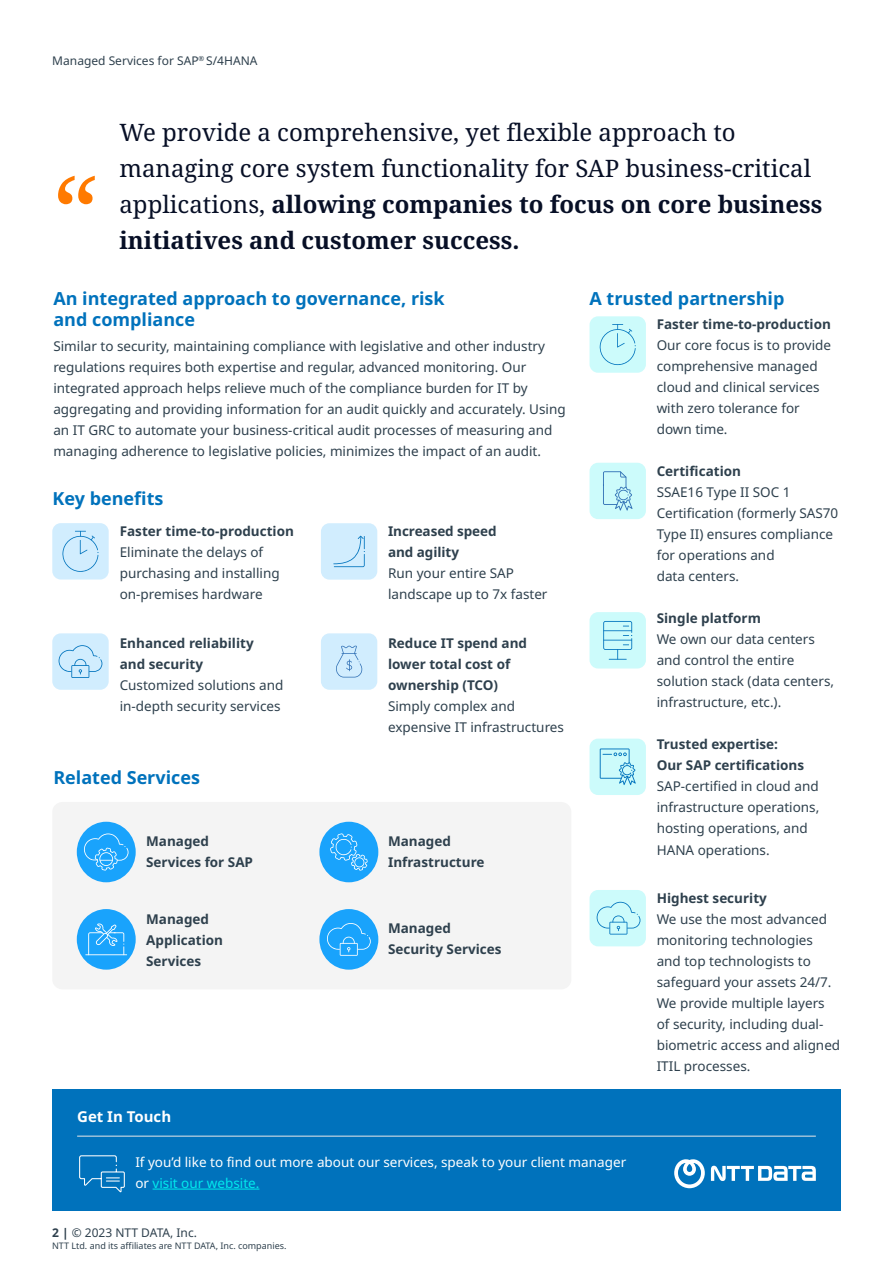
<style>
.page{position:relative;width:893px;height:1263px;background:#fff}
.page>*{position:absolute;margin:0;border:0;box-sizing:border-box;transform-origin:0 0}
.t1{font:24px/36px "Noto Serif";color:#070f26}
.t2{font:700 18px/21px "Noto Sans";color:#0072bc}
.t3{font:700 15px "Noto Sans";color:#fff}
.t4{font:13.5px/21px "Noto Sans";color:#2e404d}
.t5{font:700 13.5px/21px "Noto Sans";color:#2e404d}
.t6{font:13.5px/21px "Noto Sans";color:#fff}
.t7{font:12px "Noto Sans";color:#2e404d}
.t8{font:9px "Noto Sans";color:#2e404d}
.s1{font-weight:700}
.s2{color:#00e9ed}
</style>
<div class="page">
<div style="left:52px;top:802px;width:519px;height:187px;background:#f4f4f4;border-radius:10px"></div>
<svg style="left:58px;top:176px;width:37px;height:28px"></svg>
<div style="left:52px;top:1089px;width:789px;height:122px;background:#0072bc"></div>
<svg style="left:674px;top:1159px;width:31px;height:29px"></svg>
<svg style="left:711px;top:1166px;width:105px;height:15px"></svg>
<hr style="left:77px;top:1136px;width:739px;height:1px;background:#e8e8e8">
<hr style="left:153px;top:1189px;width:106px;height:1px;background:#00e9ed">
<svg style="left:79px;top:1155px;width:46px;height:38px"></svg>
<div style="left:589px;top:739px;width:57px;height:56px;background:#ccfbfb;border-radius:9px"></div>
<svg style="left:600px;top:748px;width:36px;height:37px"></svg>
<div style="left:589px;top:316px;width:57px;height:57px;background:#ccfbfb;border-radius:9px"></div>
<svg style="left:599px;top:324px;width:37px;height:41px"></svg>
<div style="left:589px;top:890px;width:57px;height:56px;background:#ccfbfb;border-radius:9px"></div>
<svg style="left:597px;top:902px;width:43px;height:32px"></svg>
<div style="left:589px;top:463px;width:57px;height:56px;background:#ccfbfb;border-radius:9px"></div>
<svg style="left:603px;top:471px;width:29px;height:40px"></svg>
<div style="left:52px;top:633px;width:57px;height:57px;background:#d1edfe;border-radius:9px"></div>
<div style="left:52px;top:523px;width:57px;height:56px;background:#d1edfe;border-radius:9px"></div>
<svg style="left:62px;top:531px;width:37px;height:41px"></svg>
<div style="left:321px;top:523px;width:56px;height:57px;background:#d1edfe;border-radius:9px"></div>
<svg style="left:333px;top:536px;width:32px;height:31px"></svg>
<div style="left:321px;top:633px;width:56px;height:57px;background:#d1edfe;border-radius:9px"></div>
<svg style="left:336px;top:645px;width:27px;height:32px"></svg>
<div style="left:589px;top:612px;width:57px;height:56px;background:#ccfbfb;border-radius:9px"></div>
<svg style="left:603px;top:621px;width:29px;height:39px"></svg>
<svg style="left:59px;top:645px;width:43px;height:33px"></svg>
<div style="left:319px;top:909px;width:59px;height:61px;background:#19a3fc;border-radius:50%"></div>
<svg style="left:327px;top:923px;width:44px;height:33px"></svg>
<div style="left:319px;top:822px;width:59px;height:60px;background:#19a3fc;border-radius:50%"></div>
<svg style="left:330px;top:833px;width:38px;height:38px"></svg>
<div style="left:77px;top:909px;width:59px;height:61px;background:#19a3fc;border-radius:50%"></div>
<hr style="left:85px;top:954px;width:42px;height:1px;background:#fff">
<svg style="left:88px;top:923px;width:36px;height:32px"></svg>
<div style="left:77px;top:822px;width:59px;height:60px;background:#19a3fc;border-radius:50%"></div>
<svg style="left:84px;top:833px;width:45px;height:37px"></svg>
<p class="t7" style="left:52px;top:54px;width:207px">Managed Services for SAP<sup>®</sup> S/4HANA</p>
<h1 class="t1" style="left:119px;top:115px;width:705px">We provide a comprehensive, yet flexible approach to managing core system functionality for SAP business-critical applications, <span class="s1">allowing companies to focus on core business initiatives and customer success.</span></h1>
<h2 class="t2" style="left:53px;top:288px;width:393px">An integrated approach to governance, risk and compliance</h2>
<p class="t4" style="left:53px;top:336px;width:514px">Similar to security, maintaining compliance with legislative and other industry regulations requires both expertise and regular, advanced monitoring. Our integrated approach helps relieve much of the compliance burden for IT by aggregating and providing information for an audit quickly and accurately. Using an IT GRC to automate your business-critical audit processes of measuring and managing adherence to legislative policies, minimizes the impact of an audit.</p>
<h2 class="t2" style="left:53px;top:489px;width:112px">Key benefits</h2>
<p class="t5" style="left:120px;top:521px;width:176px">Faster time-to-production</p>
<p class="t4" style="left:120px;top:542px;width:162px">Eliminate the delays of purchasing and installing on-premises hardware</p>
<p class="t5" style="left:120px;top:633px;width:135px">Enhanced reliability and security</p>
<p class="t4" style="left:120px;top:675px;width:165px">Customized solutions and in-depth security services</p>
<h2 class="t2" style="left:53px;top:767px;width:148px">Related Services</h2>
<p class="t5" style="left:146px;top:830px;width:108px">Managed<br>Services for SAP</p>
<p class="t5" style="left:146px;top:908px;width:78px">Managed<br>Application<br>Services</p>
<p class="t5" style="left:388px;top:521px;width:110px">Increased speed and agility</p>
<p class="t4" style="left:388px;top:563px;width:161px">Run your entire SAP landscape up to 7x faster</p>
<p class="t5" style="left:388px;top:633px;width:141px">Reduce IT spend and lower total cost of ownership (TCO)</p>
<p class="t4" style="left:388px;top:696px;width:177px">Simply complex and expensive IT infrastructures</p>
<p class="t5" style="left:388px;top:830px;width:98px">Managed<br>Infrastructure</p>
<p class="t5" style="left:388px;top:918px;width:115px">Managed<br>Security Services</p>
<h2 class="t2" style="left:589px;top:288px;width:196px">A trusted partnership</h2>
<p class="t5" style="left:657px;top:314px;width:176px">Faster time-to-production</p>
<p class="t4" style="left:657px;top:335px;width:176px">Our core focus is to provide comprehensive managed cloud and clinical services with zero tolerance for down time.</p>
<p class="t5" style="left:657px;top:461px;width:86px">Certification</p>
<p class="t4" style="left:657px;top:482px;width:183px">SSAE16 Type II SOC 1<br>Certification (formerly SAS70<br>Type II) ensures compliance for operations and<br>data centers.</p>
<p class="t5" style="left:657px;top:608px;width:106px">Single platform</p>
<p class="t4" style="left:657px;top:629px;width:179px">We own our data centers and control the entire solution stack (data centers, infrastructure, etc.).</p>
<p class="t5" style="left:657px;top:734px;width:149px">Trusted expertise:<br>Our SAP certifications</p>
<p class="t4" style="left:657px;top:776px;width:164px">SAP-certified in cloud and infrastructure operations, hosting operations, and<br>HANA operations.</p>
<p class="t5" style="left:657px;top:888px;width:112px">Highest security</p>
<p class="t4" style="left:657px;top:909px;width:185px">We use the most advanced monitoring technologies and top technologists to safeguard your assets 24/7.<br>We provide multiple layers of security, including dual&shy;biometric access and aligned<br>ITIL processes.</p>
<p class="t3" style="left:77px;top:1108px;width:96px">Get In Touch</p>
<p class="t6" style="left:135px;top:1151px;width:492px">If you’d like to find out more about our services, speak to your client manager or <span class="s2">visit our website.</span></p>
<p class="t7" style="left:52px;top:1225px;width:146px"><span class="s1">2 |</span> © 2023 NTT DATA, Inc.</p>
<p class="t8" style="left:52px;top:1240px;width:236px">NTT Ltd. and its affiliates are NTT DATA, Inc. companies.</p>
</div>
